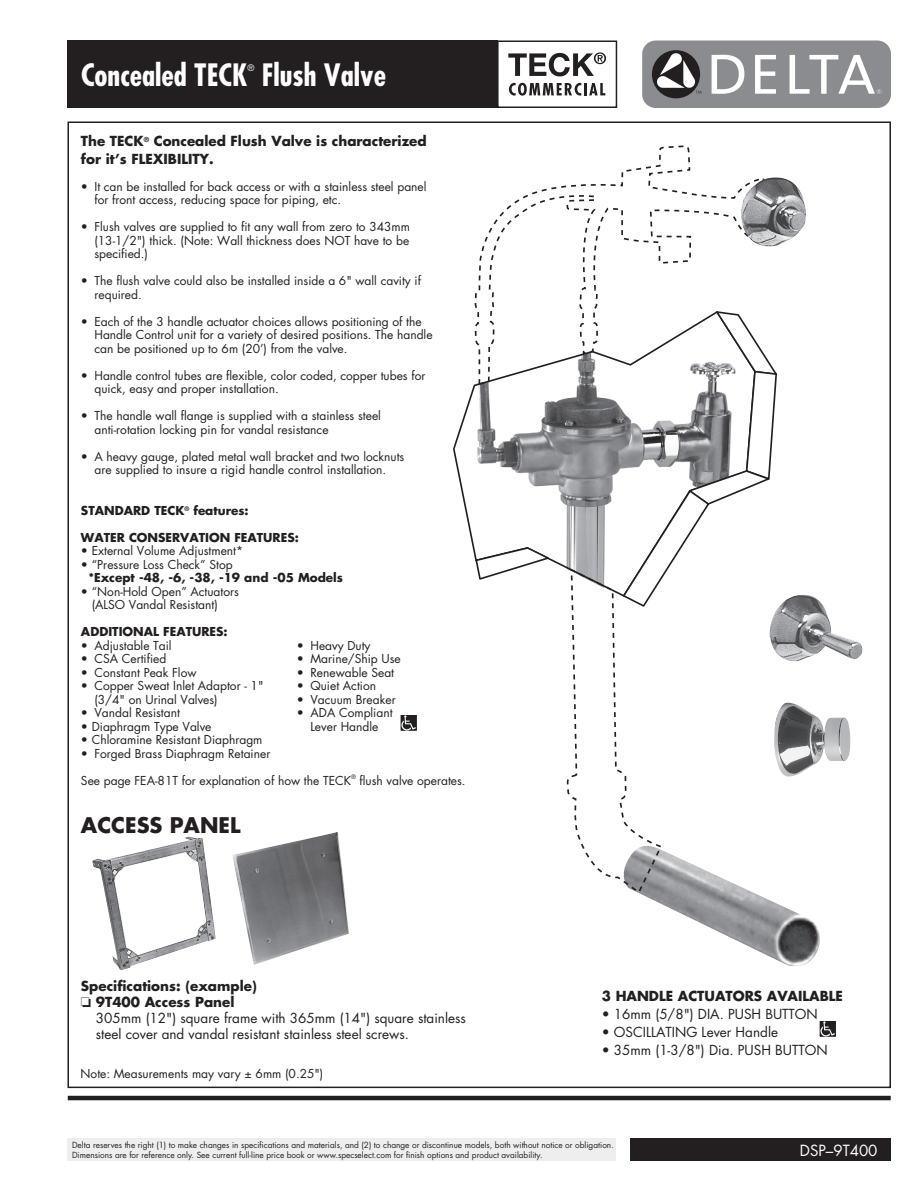
<style>
.page{position:relative;width:918px;height:1188px;background:#fff}
.page>*{position:absolute;margin:0;border:0;box-sizing:border-box;transform-origin:0 0}
.t1{font:700 condensed 30px "Futura";color:#fff}
.t2{font:700 21px "Futura";color:#231f20}
.t3{font:15px "Futura";color:#fff}
.t4{font:13.5px/16.2px "Futura";color:#231f20}
.t5{font:700 13.5px/18px "Futura";color:#231f20}
.t6{font:12px/13.5px "Futura";color:#231f20}
.t7{font:700 12px "Futura";color:#231f20}
.t8{font:condensed 8.7px "Futura";color:#fff}
.t9{font:8.25px/9.8px "Futura";color:#231f20}
.t10{font:6px "Futura";color:#231f20}
.s1{font-weight:700}
</style>
<div class="page">
<div style="left:497px;top:40px;width:120px;height:68px;border:2px solid #231f20"></div>
<div style="left:642px;top:41px;width:249px;height:67px;background:#8a8c8f;border-radius:14px"></div>
<div style="left:652px;top:50px;width:48px;height:48px;background:#231f20;border-radius:50%"></div>
<svg style="left:712px;top:55px;width:32px;height:39px"></svg>
<svg style="left:755px;top:55px;width:21px;height:39px"></svg>
<svg style="left:790px;top:55px;width:91px;height:39px"></svg>
<svg style="left:656px;top:53px;width:45px;height:41px"></svg>
<svg style="left:508px;top:52px;width:98px;height:24px"></svg>
<svg style="left:509px;top:83px;width:96px;height:13px"></svg>
<div style="left:68px;top:1138px;width:548px;height:23px;background:#eeeeef"></div>
<hr style="left:68px;top:1096px;width:823px;height:4px;background:#231f20">
<div style="left:68px;top:40px;width:430px;height:68px;background:#231f20"></div>
<svg style="left:819px;top:1021px;width:1px;height:16px"></svg>
<svg style="left:820px;top:1021px;width:15px;height:16px"></svg>
<img style="left:92px;top:837px;width:124px;height:134px">
<img style="left:233px;top:832px;width:116px;height:133px">
<img style="left:643px;top:895px;width:177px;height:71px">
<svg style="left:474px;top:145px;width:284px;height:750px"></svg>
<svg style="left:453px;top:310px;width:168px;height:288px"></svg>
<svg style="left:621px;top:310px;width:156px;height:298px"></svg>
<svg style="left:474px;top:546px;width:76px;height:35px"></svg>
<img style="left:737px;top:177px;width:69px;height:74px">
<svg style="left:401px;top:715px;width:15px;height:16px"></svg>
<img style="left:768px;top:595px;width:95px;height:67px">
<img style="left:774px;top:703px;width:77px;height:74px">
<div style="left:630px;top:1138px;width:261px;height:23px;background:#231f20"></div>
<h1 class="t1" style="left:81px;top:56px;width:153px">Concealed TECK</h1>
<p class="t8" style="left:247px;top:62px;width:8px">®</p>
<h1 class="t1" style="left:262px;top:56px;width:126px">Flush Valve</h1>
<p class="t5" style="left:81px;top:132px;width:347px">The TECK<sup>®</sup> Concealed Flush Valve is characterized for it’s FLEXIBILITY.</p>
<p class="t6" style="left:94px;top:180px;width:334px;text-indent:-14px">• It can be installed for back access or with a stainless steel panel for front access, reducing space for piping, etc.</p>
<p class="t6" style="left:94px;top:220px;width:317px;text-align:justify;text-indent:-14px">• Flush valves are supplied to fit any wall from zero to 343mm (13-1/2") thick. (Note: Wall thickness does NOT have to be specified.)</p>
<p class="t6" style="left:94px;top:274px;width:328px;text-indent:-14px">• The flush valve could also be installed inside a 6" wall cavity if required.</p>
<p class="t6" style="left:94px;top:315px;width:340px;text-indent:-14px">• Each of the 3 handle actuator choices allows positioning of the<br>Handle Control unit for a variety of desired positions. The handle can be positioned up to 6m (20’) from the valve.</p>
<p class="t6" style="left:94px;top:369px;width:332px;text-indent:-14px">• Handle control tubes are flexible, color coded, copper tubes for quick, easy and proper installation.</p>
<p class="t6" style="left:94px;top:409px;width:288px;text-indent:-14px">• The handle wall flange is supplied with a stainless steel anti-rotation locking pin for vandal resistance</p>
<p class="t6" style="left:81px;top:450px;width:325px;text-align:center">• A heavy gauge, plated metal wall bracket and two locknuts are supplied to insure a rigid handle control installation.</p>
<p class="t7" style="left:81px;top:502px;width:169px">STANDARD TECK<sup>®</sup> features:</p>
<p class="t7" style="left:81px;top:529px;width:219px">WATER CONSERVATION FEATURES:</p>
<p class="t6" style="left:81px;top:544px;width:164px">• External Volume Adjustment*</p>
<p class="t6" style="left:81px;top:558px;width:153px">• “Pressure Loss Check” Stop</p>
<p class="t7" style="left:88px;top:570px;width:256px">*Except -48, -6, -38, -19 and -05 Models</p>
<p class="t6" style="left:92px;top:585px;width:149px;text-indent:-11px">• “Non-Hold Open” Actuators (ALSO Vandal Resistant)</p>
<p class="t7" style="left:81px;top:624px;width:148px">ADDITIONAL FEATURES:</p>
<p class="t6" style="left:81px;top:639px;width:92px">• Adjustable Tail</p>
<p class="t6" style="left:297px;top:639px;width:75px">• Heavy Duty</p>
<p class="t6" style="left:81px;top:652px;width:87px">• CSA Certified</p>
<p class="t6" style="left:297px;top:652px;width:105px">• Marine/Ship Use</p>
<p class="t6" style="left:81px;top:666px;width:117px">• Constant Peak Flow</p>
<p class="t6" style="left:297px;top:666px;width:99px">• Renewable Seat</p>
<p class="t6" style="left:81px;top:679px;width:184px">• Copper Sweat Inlet Adaptor - 1"</p>
<p class="t6" style="left:297px;top:679px;width:81px">• Quiet Action</p>
<p class="t6" style="left:94px;top:693px;width:125px">(3/4" on Urinal Valves)</p>
<p class="t6" style="left:297px;top:693px;width:100px">• Vacuum Breaker</p>
<p class="t6" style="left:81px;top:706px;width:100px">• Vandal Resistant</p>
<p class="t6" style="left:297px;top:706px;width:97px">• ADA Compliant</p>
<p class="t6" style="left:81px;top:720px;width:132px">• Diaphragm Type Valve</p>
<p class="t6" style="left:310px;top:720px;width:69px">Lever Handle</p>
<p class="t6" style="left:81px;top:733px;width:183px">• Chloramine Resistant Diaphragm</p>
<p class="t6" style="left:81px;top:747px;width:191px">• Forged Brass Diaphragm Retainer</p>
<p class="t6" style="left:81px;top:774px;width:256px">See page FEA-81t for explanation of how the Teck</p>
<p class="t10" style="left:351px;top:773px;width:6px">®</p>
<p class="t6" style="left:360px;top:774px;width:108px">flush valve operates.</p>
<h2 class="t2" style="left:81px;top:811px;width:161px">ACCESS PANEL</h2>
<p class="t5" style="left:81px;top:976px;width:177px">Specifications: (example)</p>
<p class="t4" style="left:96px;top:994px;width:372px;text-indent:-15px">□ <span class="s1">9T400 Access Panel<br></span>305mm (12") square frame with 365mm (14") square stainless steel cover and vandal resistant stainless steel screws.</p>
<p class="t6" style="left:81px;top:1067px;width:244px">Note: Measurements may vary ± 6mm (0.25")</p>
<p class="t5" style="left:602px;top:987px;width:243px">3 HANDLE ACTUATORS AVAILABLE</p>
<p class="t4" style="left:602px;top:1006px;width:218px">• 16mm (5/8") DIA. PUSH BUTTON</p>
<p class="t4" style="left:602px;top:1024px;width:178px">• OSCILLATING Lever Handle</p>
<p class="t4" style="left:602px;top:1042px;width:227px">• 35mm (1-3/8") Dia. PUSH BUTTON</p>
<p class="t9" style="left:72px;top:1140px;width:543px">Delta reserves the right (1) to make changes in specifications and materials, and (2) to change or discontinue models, both without notice or obligation.<br>Dimensions are for reference only. See current full-line price book or www.specselect.com for finish options and product availability.</p>
<p class="t3" style="left:792px;top:1140px;width:87px">Page 6.C.39</p>
<p class="t3" style="left:800px;top:1140px;width:79px">DSP–9T400</p>
</div>
